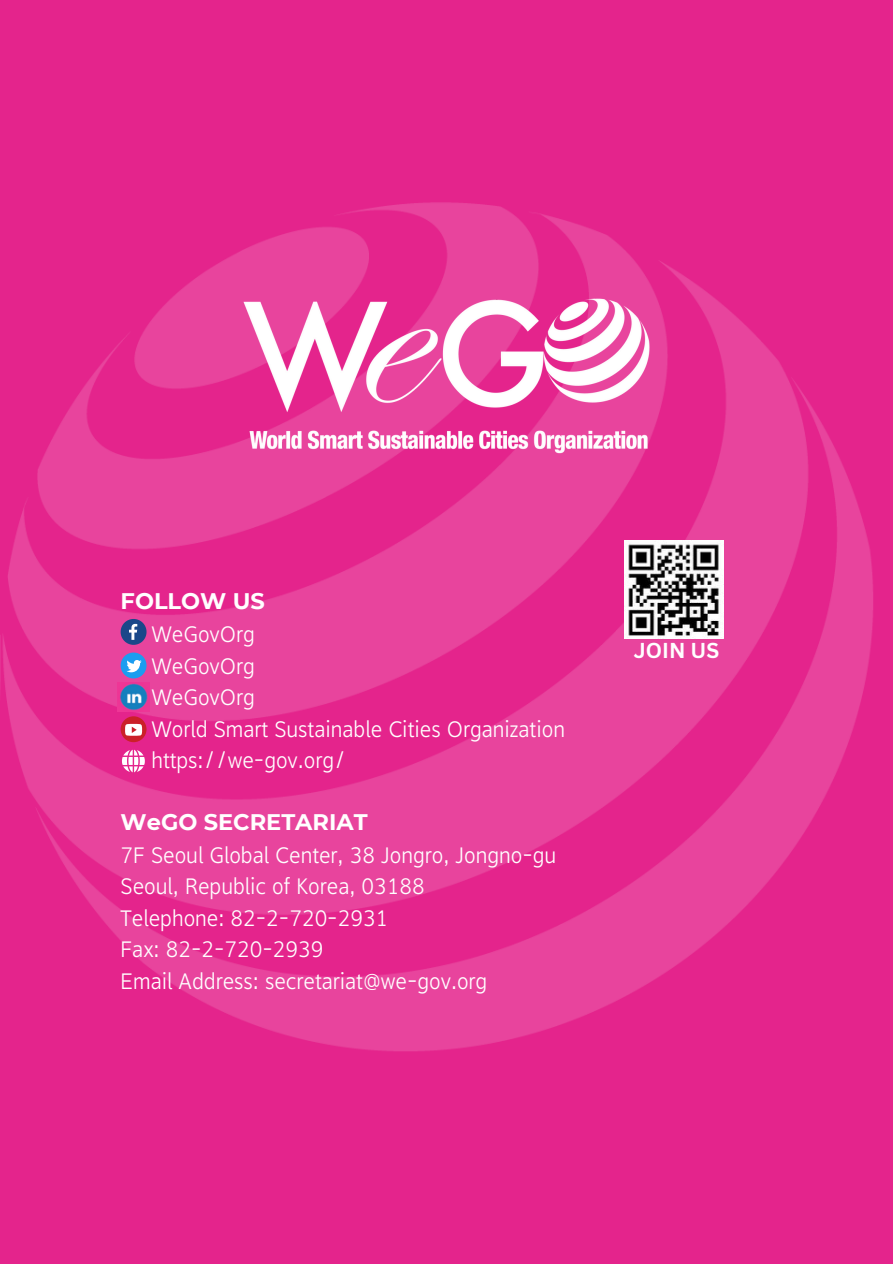
<style>
.page{position:relative;width:893px;height:1264px;background:#fff}
.page>*{position:absolute;margin:0;border:0;box-sizing:border-box;transform-origin:0 0}
.t1{font:500 22.5px/31.5px "Arita Heiti";color:#fff}
.t2{font:700 22.5px "Montserrat";color:#fff}
.t3{font:700 21px "Canva Sans";color:#fff}
</style>
<div class="page">
<div style="left:0;top:0;width:892px;height:1263px;background:#e4248c"></div>
<img style="left:0;top:202px;width:873px;height:849px">
<img style="left:233px;top:287px;width:427px;height:183px">
<svg style="left:121px;top:619px;width:25px;height:26px"></svg>
<svg style="left:121px;top:652px;width:25px;height:26px"></svg>
<div style="left:121px;top:716px;width:25px;height:26px;background:#cb2029;border-radius:50%"></div>
<svg style="left:125px;top:724px;width:17px;height:11px"></svg>
<img style="left:118px;top:682px;width:31px;height:29px">
<svg style="left:122px;top:749px;width:22px;height:23px"></svg>
<img style="left:624px;top:540px;width:99px;height:98px">
<p class="t2" style="left:121px;top:585px;width:146px">FOLLOW US</p>
<p class="t1" style="left:151px;top:618px;width:415px">WeGovOrg<br>WeGovOrg<br>WeGovOrg<br>World Smart Sustainable Cities Organization https://we-gov.org/</p>
<p class="t2" style="left:121px;top:805px;width:248px">WeGO SECRETARIAT</p>
<p class="t1" style="left:121px;top:838px;width:437px">7F Seoul Global Center, 38 Jongro, Jongno-gu Seoul, Republic of Korea, 03188<br>Telephone: 82-2-720-2931<br>Fax: 82-2-720-2939<br>Email Address: secretariat@we-gov.org</p>
<p class="t3" style="left:633px;top:637px;width:87px">JOIN US</p>
</div>
